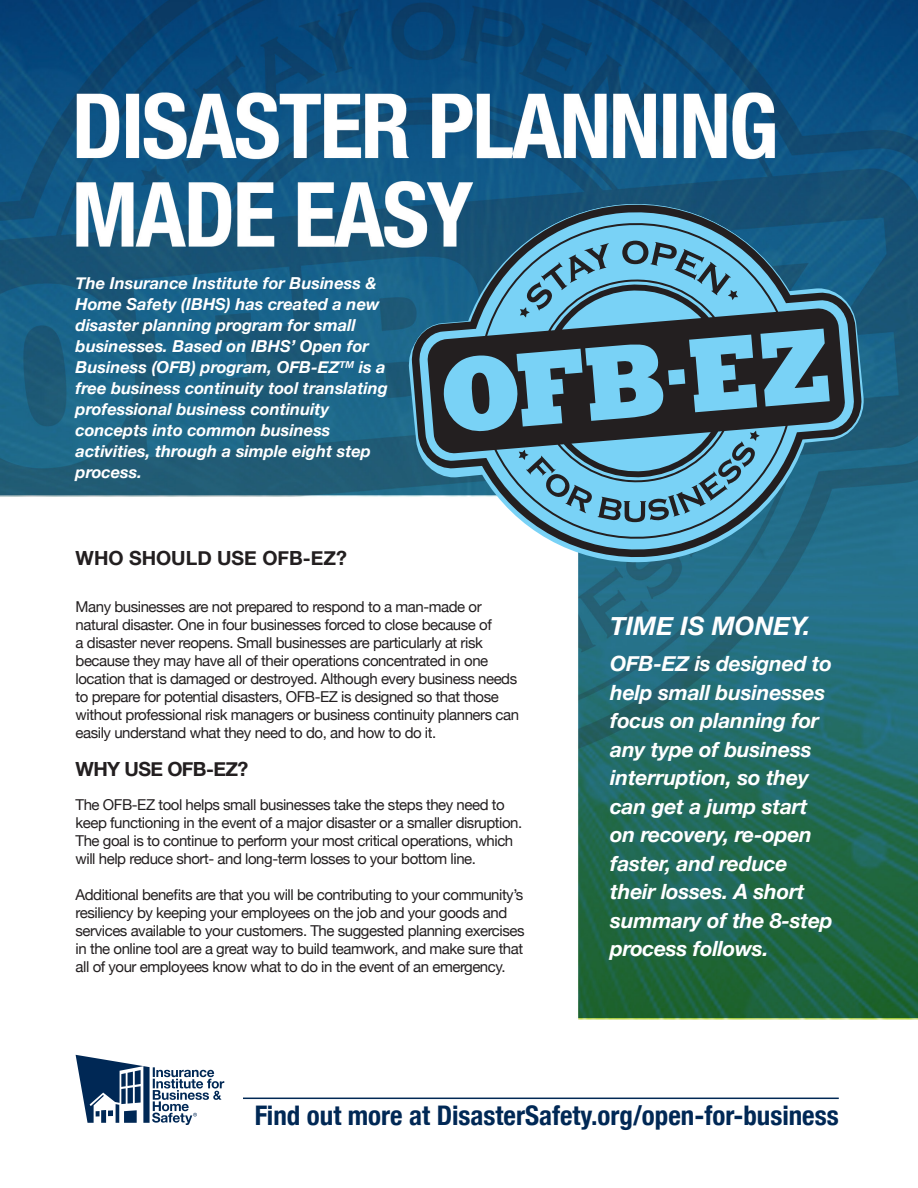
<style>
.page{position:relative;width:918px;height:1188px;background:#fff}
.page>*{position:absolute;margin:0;border:0;box-sizing:border-box;transform-origin:0 0}
.head1{font:700 condensed 27px "Helvetica Neue";color:#002855}
.body{font:italic 700 25.5px "Helvetica Neue";color:#fff}
.body-2{font:italic 700 21px/28.5px "Helvetica Neue";letter-spacing:-.01em;color:#fff}
.head3{font:700 19.5px "Helvetica Neue";color:#231f20}
.head3-2{font:700 19.5px "Helvetica Neue";letter-spacing:-.03em;color:#231f20}
.body-3{font:italic 700 16.5px/21px "Helvetica Neue";color:#fff}
.body-4{font:15px/18px "Helvetica Neue";letter-spacing:-.03em;color:#231f20}
</style>
<div class="page">
<img style="left:0;top:0;width:918px;height:1100px">
<svg style="left:76px;top:1055px;width:148px;height:70px"></svg>
<hr style="left:243px;top:1098px;width:596px;height:1px;background:#002855">
<svg style="left:410px;top:204px;width:453px;height:358px"></svg>
<svg style="left:427px;top:218px;width:419px;height:326px;background:#52879e"></svg>
<p class="body-3" style="left:76px;top:273px;width:314px">The Insurance Institute for Business &amp; Home Safety (IBHS) has created a new disaster planning program for small businesses. Based on IBHS’ Open for Business (OFB) program, OFB-EZ<sup>TM</sup> is a free business continuity tool translating professional business continuity concepts into common business activities, through a simple eight step process.</p>
<p class="head3" style="left:76px;top:543px;width:273px">WHO SHOULD USE OFB-EZ?</p>
<p class="body-4" style="left:76px;top:599px;width:445px">Many businesses are not prepared to respond to a man-made or natural disaster. One in four businesses forced to close because of<br>a disaster never reopens. Small businesses are particularly at risk because they may have all of their operations concentrated in one location that is damaged or destroyed. Although every business needs to prepare for potential disasters, OFB-EZ is designed so that those without professional risk managers or business continuity planners can easily understand what they need to do, and how to do it.</p>
<p class="head3-2" style="left:76px;top:753px;width:174px">WHY USE OFB-EZ?</p>
<p class="body-4" style="left:76px;top:797px;width:448px">The OFB-EZ tool helps small businesses take the steps they need to keep functioning in the event of a major disaster or a smaller disruption.<br>The goal is to continue to perform your most critical operations, which will help reduce short- and long-term losses to your bottom line.</p>
<p class="body-4" style="left:76px;top:887px;width:451px">Additional benefits are that you will be contributing to your community’s resiliency by keeping your employees on the job and your goods and services available to your customers. The suggested planning exercises in the online tool are a great way to build teamwork, and make sure that all of your employees know what to do in the event of an emergency.</p>
<p class="body" style="left:610px;top:606px;width:202px">TIME IS MONEY.</p>
<p class="body-2" style="left:610px;top:650px;width:224px">OFB-EZ is designed to help small businesses focus on planning for any type of business interruption, so they can get a jump start on recovery, re-open faster, and reduce their losses. A short summary of the 8-step process follows.</p>
<p class="head1" style="left:255px;top:1093px;width:585px">Find out more at DisasterSafety.org/open-for-business</p>
</div>
